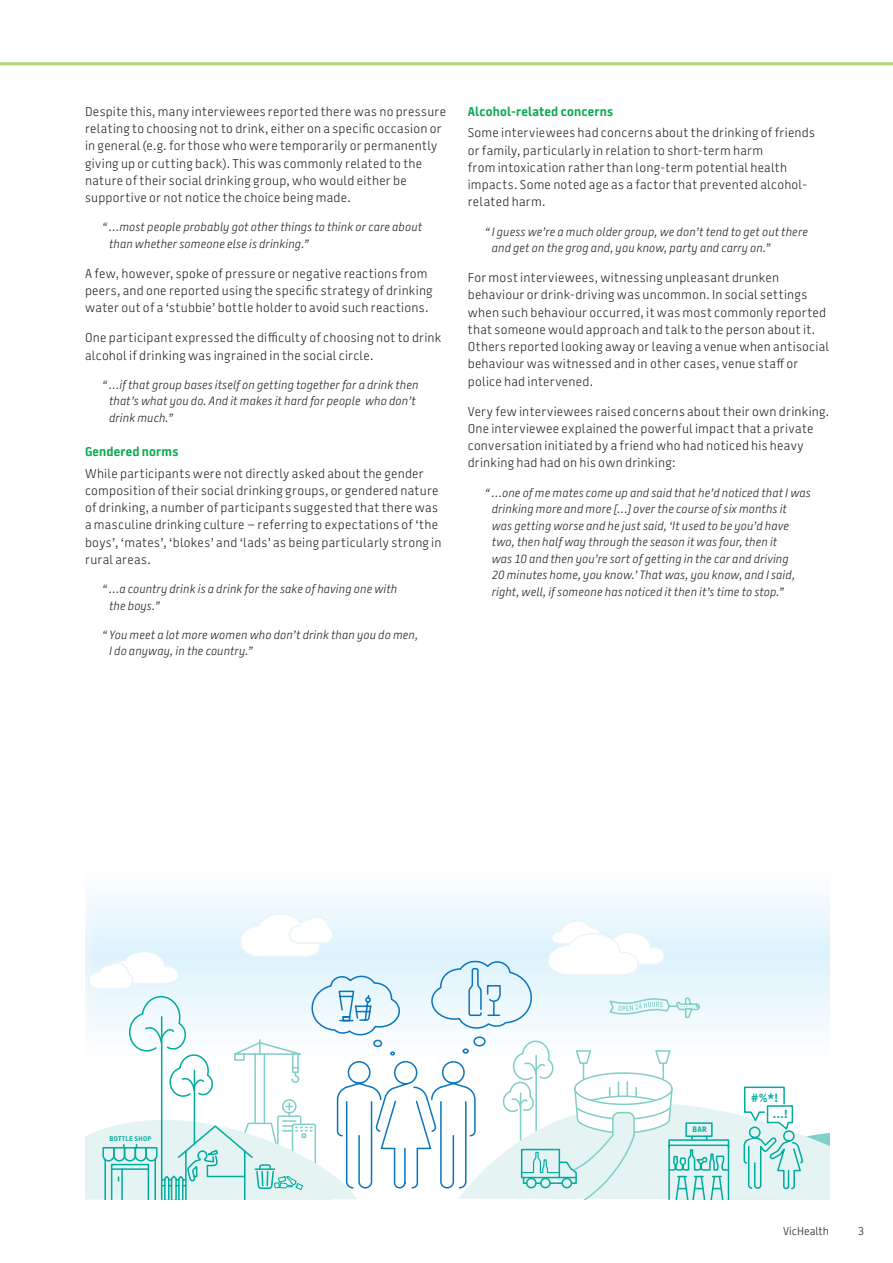
<style>
.page{position:relative;width:893px;height:1263px;background:#fff}
.page>*{position:absolute;margin:0;border:0;box-sizing:border-box;transform-origin:0 0}
.t1{font:300 12.75px/17.2px "Battersea";letter-spacing:.02em;color:#231f20}
.t2{font:700 12.75px "Battersea";letter-spacing:.015em;color:#0ca852}
.t3{font:italic 300 12px/16.5px "Battersea";letter-spacing:.01em;color:#231f20}
.t4{font:700 11.7px/16.4px "Battersea 2011";color:#00ac9d}
.t5{font:300 11.25px "Battersea";color:#231f20}
.t6{font:700 7.8px "Battersea 2011";color:#00ac9d}
.t7{font:700 6.75px "Battersea 2011";letter-spacing:.04em;color:#00ac9d}
</style>
<div class="page">
<hr style="left:0;top:62px;width:893px;height:3px;background:#aed475">
<div style="left:85px;top:872px;width:744px;height:187px;background:#f6fbfe"></div>
<div style="left:85px;top:865px;width:13px;height:201px;background:#f8fcfe"></div>
<svg style="left:85px;top:913px;width:744px;height:286px"></svg>
<p class="t1" style="left:85px;top:103px;width:363px">Despite this, many interviewees reported there was no pressure relating to choosing not to drink, either on a specific occasion or in general (e.g. for those who were temporarily or permanently giving up or cutting back). This was commonly related to the nature of their social drinking group, who would either be supportive or not notice the choice being made.</p>
<p class="t3" style="left:109px;top:219px;width:315px;text-indent:-7px">“ …most people probably got other things to think or care about than whether someone else is drinking.”</p>
<p class="t1" style="left:85px;top:265px;width:349px">A few, however, spoke of pressure or negative reactions from peers, and one reported using the specific strategy of drinking water out of a ‘stubbie’ bottle holder to avoid such reactions.</p>
<p class="t1" style="left:85px;top:330px;width:358px">One participant expressed the difficulty of choosing not to drink alcohol if drinking was ingrained in the social circle.</p>
<p class="t3" style="left:109px;top:377px;width:311px;text-indent:-7px">“ …if that group bases itself on getting together for a drink then that’s what you do. And it makes it hard for people who don’t drink much.”</p>
<p class="t2" style="left:85px;top:443px;width:95px">Gendered norms</p>
<p class="t1" style="left:85px;top:465px;width:358px">While participants were not directly asked about the gender composition of their social drinking groups, or gendered nature of drinking, a number of participants suggested that there was a masculine drinking culture – referring to expectations of ‘the boys’, ‘mates’, ‘blokes’ and ‘lads’ as being particularly strong in rural areas.</p>
<p class="t3" style="left:109px;top:581px;width:290px;text-indent:-7px">“ …a country drink is a drink for the sake of having one with the boys.”</p>
<p class="t3" style="left:109px;top:627px;width:311px;text-indent:-7px">“ You meet a lot more women who don’t drink than you do men,<br>I do anyway, in the country.”</p>
<p class="t2" style="left:468px;top:103px;width:147px">Alcohol-related concerns</p>
<p class="t1" style="left:468px;top:125px;width:349px">Some interviewees had concerns about the drinking of friends or family, particularly in relation to short-term harm<br>from intoxication rather than long-term potential health impacts. Some noted age as a factor that prevented alcohol&shy;related harm.</p>
<p class="t3" style="left:492px;top:223px;width:318px;text-indent:-7px">“ I guess we’re a much older group, we don’t tend to get out there and get on the grog and, you know, party and carry on.”</p>
<p class="t1" style="left:468px;top:269px;width:363px">For most interviewees, witnessing unpleasant drunken behaviour or drink-driving was uncommon. In social settings when such behaviour occurred, it was most commonly reported that someone would approach and talk to the person about it.<br>Others reported looking away or leaving a venue when antisocial behaviour was witnessed and in other cases, venue staff or police had intervened.</p>
<p class="t1" style="left:468px;top:403px;width:363px">Very few interviewees raised concerns about their own drinking.<br>One interviewee explained the powerful impact that a private conversation initiated by a friend who had noticed his heavy drinking had had on his own drinking:</p>
<p class="t3" style="left:492px;top:484px;width:321px;text-indent:-7px">“ …one of me mates come up and said that he’d noticed that I was drinking more and more […] over the course of six months it<br>was getting worse and he just said, ‘It used to be you’d have two, then half way through the season it was four, then it<br>was 10 and then you’re sort of getting in the car and driving<br>20 minutes home, you know.’ That was, you know, and I said, right, well, if someone has noticed it then it’s time to stop.”</p>
<p class="t7" style="left:109px;top:1134px;width:43px">BOTTLE SHOP</p>
<p class="t6" style="left:692px;top:1124px;width:16px">BAR</p>
<p class="t4" style="left:773px;top:1090px;width:16px;text-indent:-22px">#%*! ...!</p>
<p class="t5" style="left:783px;top:1224px;width:48px">VicHealth</p>
<p class="t5" style="left:858px;top:1224px;width:8px">3</p>
</div>
